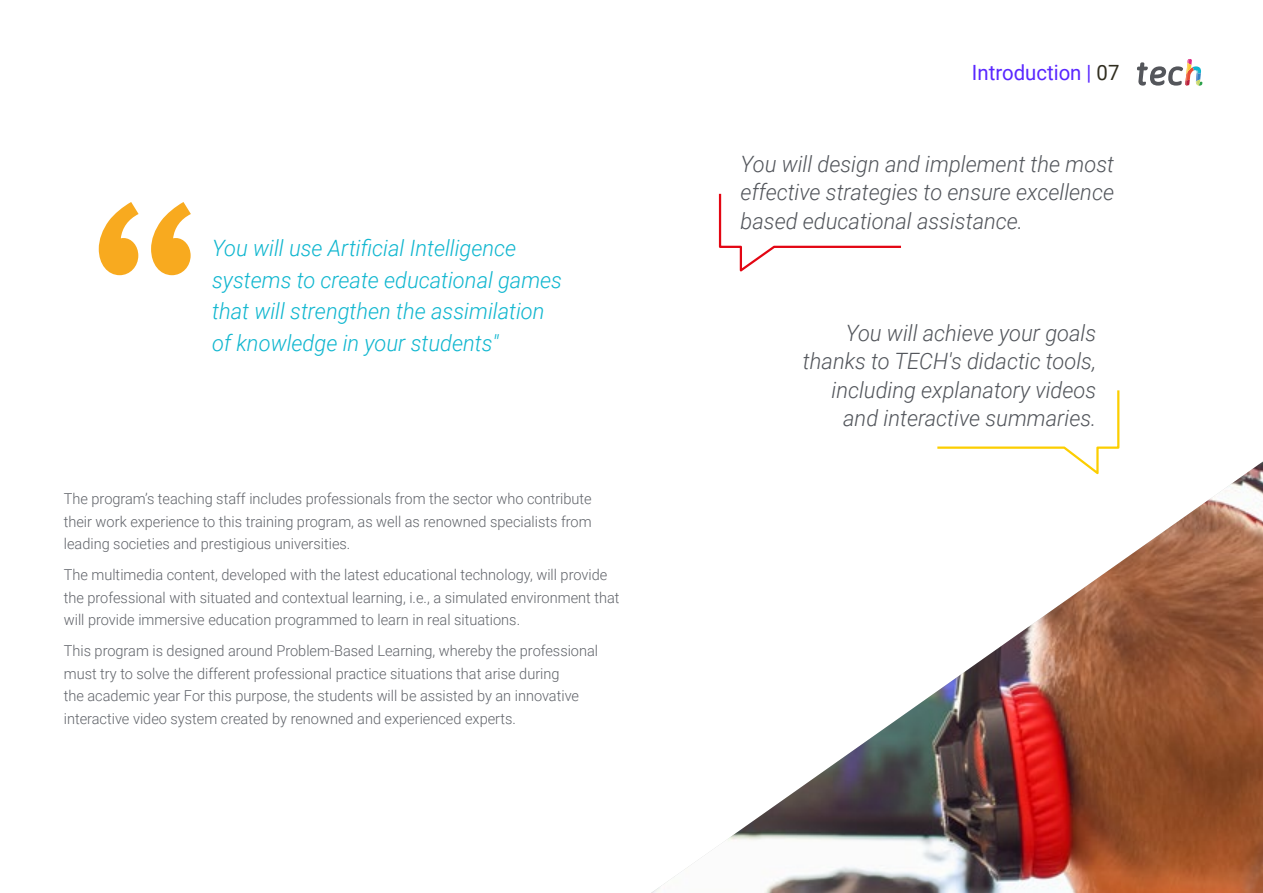
<style>
.page{position:relative;width:1263px;height:893px;background:#fff}
.page>*{position:absolute;margin:0;border:0;box-sizing:border-box;transform-origin:0 0}
.t1{font:italic 300 22.5px/28.5px "Roboto";color:#52555b;text-align:right}
.t2{font:italic 300 22.5px/31.5px "Roboto";color:#0fb6cf}
.t3{font:21px "Roboto";color:#5927ff}
.t4{font:300 15px/22.5px "Roboto";color:#61646a}
.s1{color:#312e20}
</style>
<div class="page">
<img style="left:651px;top:461px;width:612px;height:432px">
<svg style="left:935px;top:390px;width:185px;height:88px"></svg>
<svg style="left:718px;top:193px;width:183px;height:79px"></svg>
<svg style="left:99px;top:202px;width:92px;height:73px"></svg>
<svg style="left:1137px;top:59px;width:65px;height:27px"></svg>
<h1 class="t2" style="left:212px;top:232px;width:351px">You will use Artificial Intelligence systems to create educational games that will strengthen the assimilation of knowledge in your students"</h1>
<p class="t4" style="left:64px;top:487px;width:529px;text-align:justify">The program’s teaching staff includes professionals from the sector who contribute their work experience to this training program, as well as renowned specialists from leading societies and prestigious universities.</p>
<p class="t4" style="left:64px;top:563px;width:557px">The multimedia content, developed with the latest educational technology, will provide the professional with situated and contextual learning, i.e., a simulated environment that will provide immersive education programmed to learn in real situations.</p>
<p class="t4" style="left:64px;top:639px;width:536px">This program is designed around Problem-Based Learning, whereby the professional must try to solve the different professional practice situations that arise during<br>the academic year For this purpose, the students will be assisted by an innovative interactive video system created by renowned and experienced experts.</p>
<h2 class="t3" style="left:972px;top:57px;width:149px">Introduction | <span class="s1">07</span></h2>
<h1 class="t1" style="left:741px;top:149px;width:375px;text-align:justify">You will design and implement the most effective strategies to ensure excellence based educational assistance.</h1>
<h1 class="t1" style="left:803px;top:318px;width:295px">You will achieve your goals thanks to TECH's didactic tools, including explanatory videos and interactive summaries.</h1>
</div>
